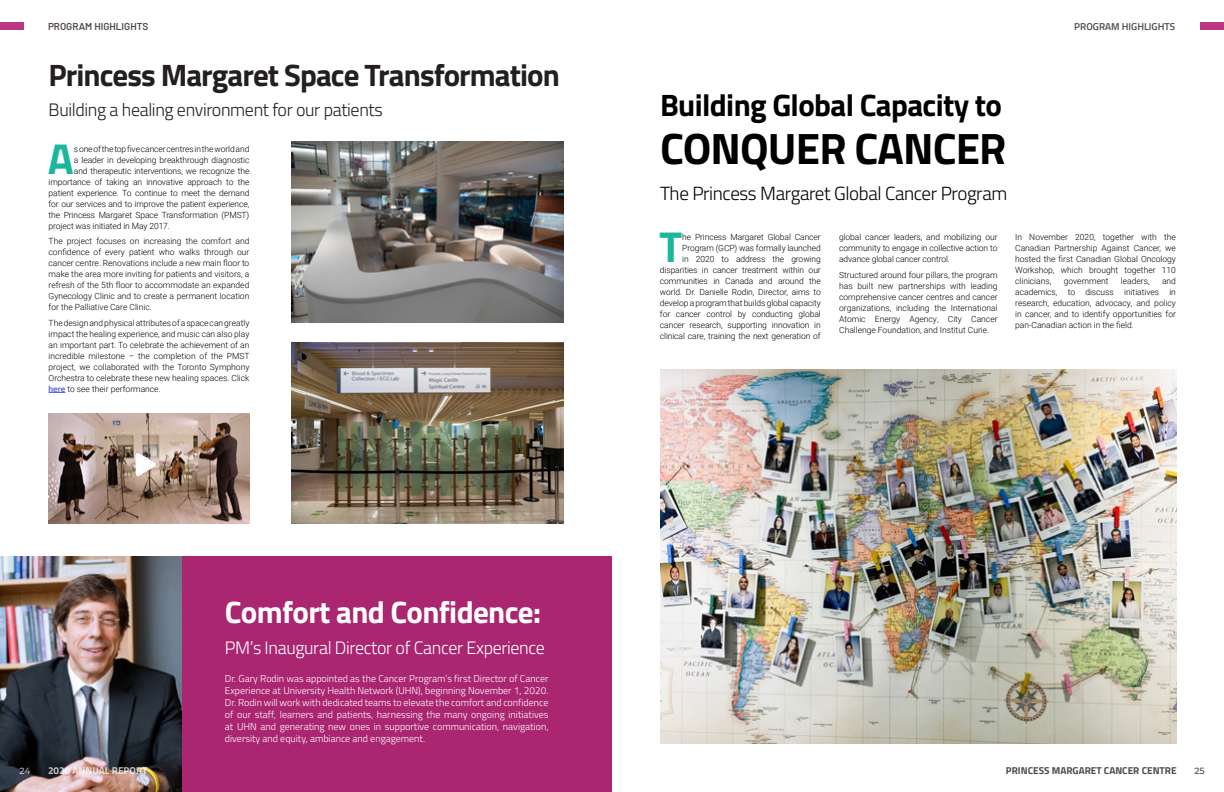
<style>
.page{position:relative;width:1224px;height:792px;background:#fff}
.page>*{position:absolute;margin:0;border:0;box-sizing:border-box;transform-origin:0 0}
.t1{font:700 44px "Titillium Web";letter-spacing:-.02em;color:#000}
.Drop_cap{font:700 43.3px "Titillium Web";color:#1bb79c}
.t2{font:700 31px "Titillium Web";letter-spacing:-.03em;color:#231f20}
.t3{font:700 31px "Titillium Web";letter-spacing:-.02em;color:#000}
.t4{font:700 31px "Titillium Web";letter-spacing:-.02em;color:#fff}
.t5{font:300 19px "Titillium Web";letter-spacing:-.02em;color:#000}
.t6{font:300 18px "Titillium Web";letter-spacing:-.02em;color:#231f20}
.t7{font:300 18px "Titillium Web";letter-spacing:-.02em;color:#fff}
.t8{font:300 10px/12px "Titillium Web";color:#fff;text-align:justify}
.t9{font:700 10px "Titillium Web";color:#4b4c4d}
.t10{font:600 10px "Barlow";color:#524a47}
.t11{font:600 10px "Titillium Web";color:#524a47}
.t12{font:700 10px "Titillium Web";color:#fff}
.t13{font:500 9px "Montserrat";color:#fff}
.t14{font:500 9px "Montserrat";color:#4b4c4d}
.Body_text{font:300 8.5px/11px "Roboto";color:#000;text-align:justify}
.Drop_cap-2{font:300 8.5px/11px "Roboto";letter-spacing:-.01em;color:#000;text-align:right}
.s1{font-weight:500;color:#4f5cd6}
</style>
<div class="page">
<div style="left:181px;top:556px;width:431px;height:236px;background:#aa2671"></div>
<img style="left:0;top:556px;width:181px;height:236px">
<img style="left:291px;top:342px;width:273px;height:182px">
<img style="left:291px;top:142px;width:273px;height:181px">
<svg style="left:49px;top:392px;width:16px;height:1px"></svg>
<div style="left:0;top:22px;width:24px;height:8px;background:#bc377d"></div>
<img style="left:660px;top:369px;width:516px;height:375px">
<div style="left:1200px;top:22px;width:24px;height:8px;background:#bc377d"></div>
<img style="left:49px;top:414px;width:200px;height:109px">
<img style="left:136px;top:453px;width:21px;height:23px">
<p class="t10" style="left:48px;top:19px;width:102px">PROGRAM HIGHLIGHTS</p>
<p class="t2" style="left:49px;top:51px;width:513px">Princess Margaret Space Transformation</p>
<p class="t6" style="left:49px;top:97px;width:336px">Building a healing environment for our patients</p>
<p class="Drop_cap" style="left:48px;top:126px;width:28px">A</p>
<p class="Drop_cap-2" style="left:74px;top:143px;width:177px">s one of the top five cancer centres in the world and</p>
<p class="Drop_cap-2" style="left:74px;top:154px;width:177px">a leader in developing breakthrough diagnostic</p>
<p class="Drop_cap-2" style="left:74px;top:165px;width:177px">and therapeutic interventions, we recognize the</p>
<p class="Drop_cap-2" style="left:49px;top:176px;width:202px">importance of taking an innovative approach to the</p>
<p class="Drop_cap-2" style="left:49px;top:187px;width:202px">patient experience. To continue to meet the demand</p>
<p class="Drop_cap-2" style="left:49px;top:198px;width:202px">for our services and to improve the patient experience,</p>
<p class="Drop_cap-2" style="left:49px;top:209px;width:202px">the Princess Margaret Space Transformation (PMST)</p>
<p class="Drop_cap-2" style="left:49px;top:220px;width:123px">project was initiated in May 2017.</p>
<p class="Body_text" style="left:49px;top:235px;width:202px">The project focuses on increasing the comfort and confidence of every patient who walks through our cancer centre. Renovations include a new main floor to make the area more inviting for patients and visitors, a refresh of the 5th floor to accommodate an expanded Gynecology Clinic and to create a permanent location for the Palliative Care Clinic.</p>
<p class="Body_text" style="left:49px;top:317px;width:202px">The design and physical attributes of a space can greatly impact the healing experience, and music can also play an important part. To celebrate the achievement of an incredible milestone – the completion of the PMST project, we collaborated with the Toronto Symphony Orchestra to celebrate these new healing spaces. Click <span class="s1">here</span> to see their performance.</p>
<p class="t4" style="left:225px;top:588px;width:318px">Comfort and Confidence:</p>
<p class="t7" style="left:225px;top:634px;width:321px">PM’s Inaugural Director of Cancer Experience</p>
<p class="t8" style="left:225px;top:672px;width:325px">Dr. Gary Rodin was appointed as the Cancer Program’s first Director of Cancer Experience at University Health Network (UHN), beginning November 1, 2020.<br>Dr. Rodin will work with dedicated teams to elevate the comfort and confidence of our staff, learners and patients, harnessing the many ongoing initiatives at UHN and generating new ones in supportive communication, navigation, diversity and equity, ambiance and engagement.</p>
<p class="t11" style="left:1074px;top:19px;width:102px">PROGRAM HIGHLIGHTS</p>
<p class="t3" style="left:660px;top:81px;width:344px">Building Global Capacity to</p>
<p class="t1" style="left:660px;top:115px;width:348px">CONQUER CANCER</p>
<p class="t5" style="left:660px;top:180px;width:349px">The Princess Margaret Global Cancer Program</p>
<p class="Drop_cap" style="left:659px;top:214px;width:24px">T</p>
<p class="Drop_cap-2" style="left:660px;top:231px;width:162px">he Princess Margaret Global Cancer Program (GCP) was formally launched<br>in 2020 to address the growing disparities in cancer treatment within our communities in Canada and around the world. Dr. Danielle Rodin, Director, aims to develop a program that builds global capacity for cancer control by conducting global cancer research, supporting innovation in clinical care, training the next generation of</p>
<p class="Drop_cap-2" style="left:839px;top:231px;width:160px;text-align:justify">global cancer leaders, and mobilizing our community to engage in collective action to advance global cancer control.</p>
<p class="Body_text" style="left:839px;top:269px;width:160px">Structured around four pillars, the program has built new partnerships with leading comprehensive cancer centres and cancer organizations, including the International Atomic Energy Agency, City Cancer Challenge Foundation, and Institut Curie.</p>
<p class="Body_text" style="left:1015px;top:231px;width:162px">In November 2020, together with the Canadian Partnership Against Cancer, we hosted the first Canadian Global Oncology Workshop, which brought together 110 clinicians,</p>
<p class="Body_text" style="left:1015px;top:275px;width:162px;text-indent:147px">and academics, to discuss initiatives in research, education, advocacy, and policy in cancer, and to identify opportunities for pan-Canadian action in the field.</p>
<p class="Body_text" style="left:1064px;top:275px;width:46px">government</p>
<p class="Body_text" style="left:1121px;top:275px;width:30px">leaders,</p>
<p class="t13" style="left:20px;top:765px;width:13px">24</p>
<p class="t12" style="left:48px;top:763px;width:101px">2020 ANNUAL REPORT</p>
<p class="t9" style="left:1006px;top:763px;width:172px">PRINCESS MARGARET CANCER CENTRE</p>
<p class="t14" style="left:1194px;top:765px;width:12px">25</p>
</div>
